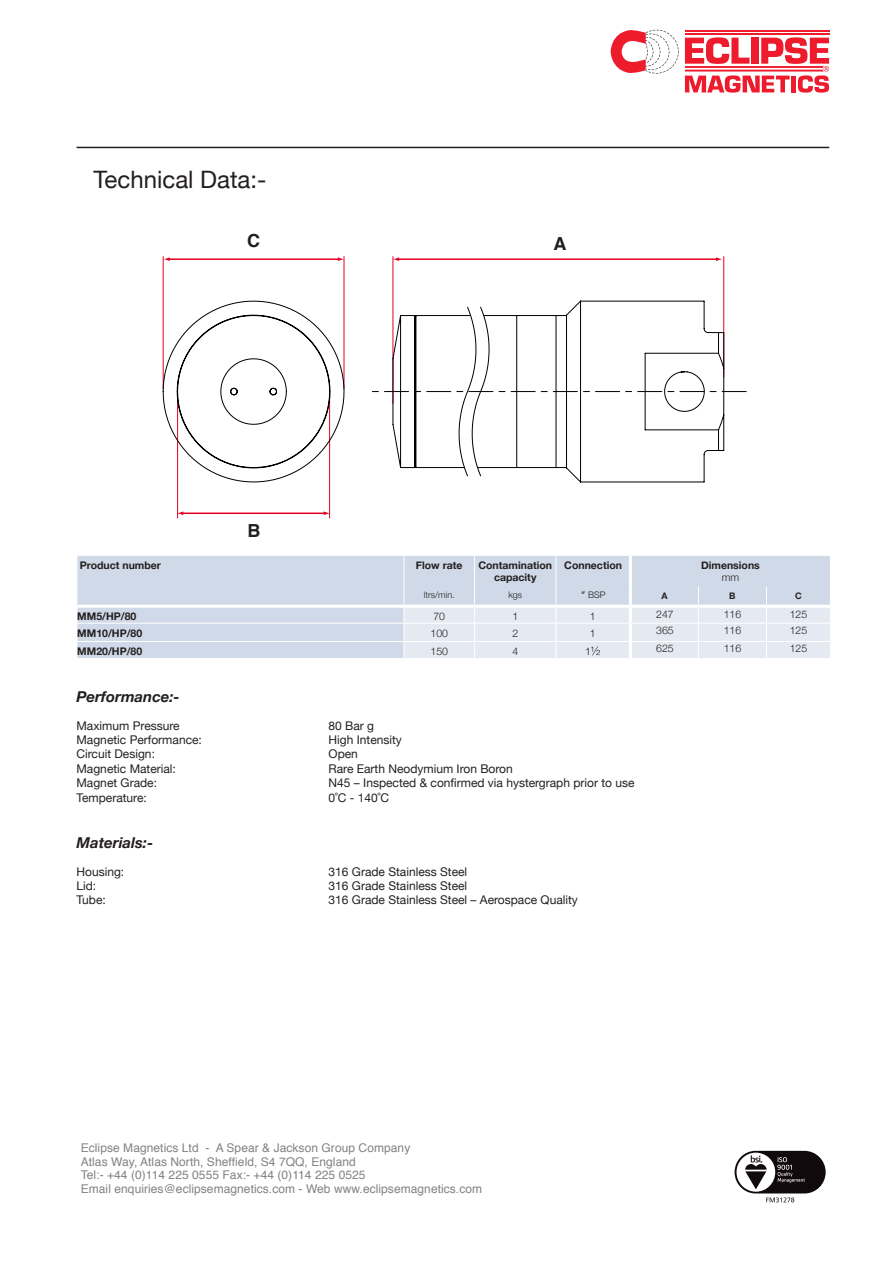
<style>
.page{position:relative;width:893px;height:1263px;background:#fff}
.page>*{position:absolute;margin:0;border:0;box-sizing:border-box;transform-origin:0 0}
.t1{font:24px "Helvetica Neue";color:#231f20}
.t2{font:700 18px "Helvetica";color:#231f20}
.t3{font:italic 700 15px "Helvetica Neue";color:#231f20}
.t4{font:12px "Helvetica Neue";color:#231f20}
.t5{font:12px "Helvetica";letter-spacing:.005em;color:#808285}
.t6{font:700 10.5px/12px "Helvetica Neue";color:#231f20;text-align:center}
.t7{font:300 10.5px "Helvetica Neue";color:#231f20}
.t8{font:300 9px "Helvetica Neue";color:#231f20}
.t9{font:700 9px "Helvetica Neue";color:#231f20}
.s1{font-family:"Helvetica";font-weight:400}
</style>
<div class="page">
<hr style="left:77px;top:147px;width:752px;height:1px;background:#231f20">
<hr style="left:182px;top:512px;width:143px;height:2px;background:#e20026">
<svg style="left:178px;top:511px;width:5px;height:4px"></svg>
<hr style="left:177px;top:394px;width:1px;height:124px;background:#e20026">
<hr style="left:329px;top:394px;width:1px;height:124px;background:#e20026">
<hr style="left:168px;top:258px;width:171px;height:2px;background:#e20026">
<svg style="left:164px;top:257px;width:6px;height:4px"></svg>
<svg style="left:338px;top:257px;width:6px;height:4px"></svg>
<hr style="left:163px;top:257px;width:1px;height:132px;background:#e20026">
<hr style="left:344px;top:257px;width:1px;height:132px;background:#e20026">
<hr style="left:398px;top:258px;width:319px;height:2px;background:#e20026">
<svg style="left:394px;top:257px;width:5px;height:4px"></svg>
<svg style="left:716px;top:257px;width:6px;height:4px"></svg>
<hr style="left:393px;top:257px;width:1px;height:146px;background:#e20026">
<hr style="left:723px;top:257px;width:1px;height:120px;background:#e20026">
<svg style="left:392px;top:300px;width:333px;height:183px"></svg>
<svg style="left:162px;top:300px;width:183px;height:183px"></svg>
<hr style="left:685px;top:33px;width:144px;height:2px;background:#ee1b2d">
<hr style="left:685px;top:30px;width:144px;height:2px;background:#ee1b2d">
<svg style="left:685px;top:37px;width:144px;height:56px"></svg>
<svg style="left:611px;top:30px;width:68px;height:44px"></svg>
<svg style="left:735px;top:1151px;width:91px;height:51px"></svg>
<div style="left:78px;top:556px;width:752px;height:102px;background:#d0d9e7"></div>
<hr style="left:629px;top:556px;width:3px;height:31px;background:#fff">
<hr style="left:404px;top:556px;width:1px;height:31px;background:#fff">
<hr style="left:474px;top:556px;width:1px;height:31px;background:#fff">
<hr style="left:556px;top:556px;width:1px;height:31px;background:#fff">
<hr style="left:77px;top:623px;width:327px;height:1px;background:#fff">
<hr style="left:77px;top:641px;width:327px;height:1px;background:#fff">
<svg style="left:77px;top:587px;width:1px;height:71px"></svg>
<hr style="left:77px;top:605px;width:327px;height:3px;background:#fff">
<svg style="left:404px;top:587px;width:426px;height:71px;background:#e1e7f0"></svg>
<p class="t1" style="left:94px;top:162px;width:174px">Technical Data:-</p>
<p class="t2" style="left:247px;top:226px;width:14px">C</p>
<p class="t2" style="left:553px;top:229px;width:14px">A</p>
<p class="t2" style="left:248px;top:516px;width:14px">B</p>
<p class="t6" style="left:80px;top:559px;width:83px">Product number</p>
<p class="t6" style="left:416px;top:559px;width:48px">Flow rate</p>
<p class="t6" style="left:478px;top:559px;width:75px">Contamination capacity</p>
<p class="t6" style="left:564px;top:559px;width:59px">Connection</p>
<p class="t6" style="left:701px;top:559px;width:60px">Dimensions</p>
<p class="t7" style="left:722px;top:568px;width:19px">mm</p>
<p class="t8" style="left:424px;top:588px;width:32px">ltrs/min.</p>
<p class="t8" style="left:508px;top:588px;width:15px">kgs</p>
<p class="t8" style="left:581px;top:588px;width:26px"><span class="s1">″</span> BSP</p>
<p class="t9" style="left:661px;top:588px;width:8px">A</p>
<p class="t9" style="left:729px;top:588px;width:8px">B</p>
<p class="t9" style="left:795px;top:588px;width:8px">C</p>
<p class="t6" style="left:77px;top:611px;width:61px">MM5/HP/80</p>
<p class="t7" style="left:433px;top:608px;width:13px">70</p>
<p class="t7" style="left:512px;top:608px;width:7px">1</p>
<p class="t7" style="left:590px;top:608px;width:7px">1</p>
<p class="t7" style="left:656px;top:606px;width:19px">247</p>
<p class="t7" style="left:724px;top:606px;width:19px">116</p>
<p class="t7" style="left:790px;top:606px;width:19px">125</p>
<p class="t6" style="left:77px;top:628px;width:66px">MM10/HP/80</p>
<p class="t7" style="left:430px;top:625px;width:19px">100</p>
<p class="t7" style="left:512px;top:625px;width:7px">2</p>
<p class="t7" style="left:590px;top:625px;width:7px">1</p>
<p class="t7" style="left:656px;top:621px;width:19px">365</p>
<p class="t7" style="left:724px;top:621px;width:19px">116</p>
<p class="t7" style="left:790px;top:621px;width:19px">125</p>
<p class="t6" style="left:77px;top:646px;width:66px">MM20/HP/80</p>
<p class="t7" style="left:430px;top:643px;width:19px">150</p>
<p class="t7" style="left:512px;top:643px;width:7px">4</p>
<p class="t7" style="left:585px;top:643px;width:7px">1</p>
<p class="t7" style="left:656px;top:640px;width:19px">625</p>
<p class="t7" style="left:724px;top:640px;width:19px">116</p>
<p class="t7" style="left:790px;top:640px;width:19px">125</p>
<p class="t3" style="left:77px;top:685px;width:105px">Performance:-</p>
<p class="t4" style="left:77px;top:717px;width:105px">Maximum Pressure</p>
<p class="t4" style="left:329px;top:717px;width:47px">80 Bar g</p>
<p class="t4" style="left:77px;top:731px;width:127px">Magnetic Performance:</p>
<p class="t4" style="left:329px;top:731px;width:75px">High Intensity</p>
<p class="t4" style="left:77px;top:745px;width:80px">Circuit Design:</p>
<p class="t4" style="left:329px;top:745px;width:31px">Open</p>
<p class="t4" style="left:77px;top:760px;width:101px">Magnetic Material:</p>
<p class="t4" style="left:329px;top:760px;width:186px">Rare Earth Neodymium Iron Boron</p>
<p class="t4" style="left:77px;top:774px;width:82px">Magnet Grade:</p>
<p class="t4" style="left:329px;top:774px;width:307px">N45 – Inspected &amp; confirmed via hystergraph prior to use</p>
<p class="t4" style="left:77px;top:789px;width:72px">Temperature:</p>
<p class="t4" style="left:329px;top:789px;width:62px">0˚C - 140˚C</p>
<p class="t3" style="left:77px;top:831px;width:78px">Materials:-</p>
<p class="t4" style="left:77px;top:863px;width:49px">Housing:</p>
<p class="t4" style="left:329px;top:863px;width:140px">316 Grade Stainless Steel</p>
<p class="t4" style="left:77px;top:877px;width:21px">Lid:</p>
<p class="t4" style="left:329px;top:877px;width:140px">316 Grade Stainless Steel</p>
<p class="t4" style="left:77px;top:891px;width:31px">Tube:</p>
<p class="t4" style="left:329px;top:891px;width:251px">316 Grade Stainless Steel – Aerospace Quality</p>
<p class="t5" style="left:81px;top:1138px;width:331px">Eclipse Magnetics Ltd - A Spear &amp; Jackson Group Company</p>
<p class="t5" style="left:81px;top:1152px;width:277px">Atlas Way, Atlas North, Sheffield, S4 7QQ, England</p>
<p class="t5" style="left:81px;top:1166px;width:286px">Tel:- +44 (0)114 225 0555 Fax:- +44 (0)114 225 0525</p>
<p class="t5" style="left:81px;top:1179px;width:403px">Email enquiries@eclipsemagnetics.com - Web www.eclipsemagnetics.com</p>
</div>
